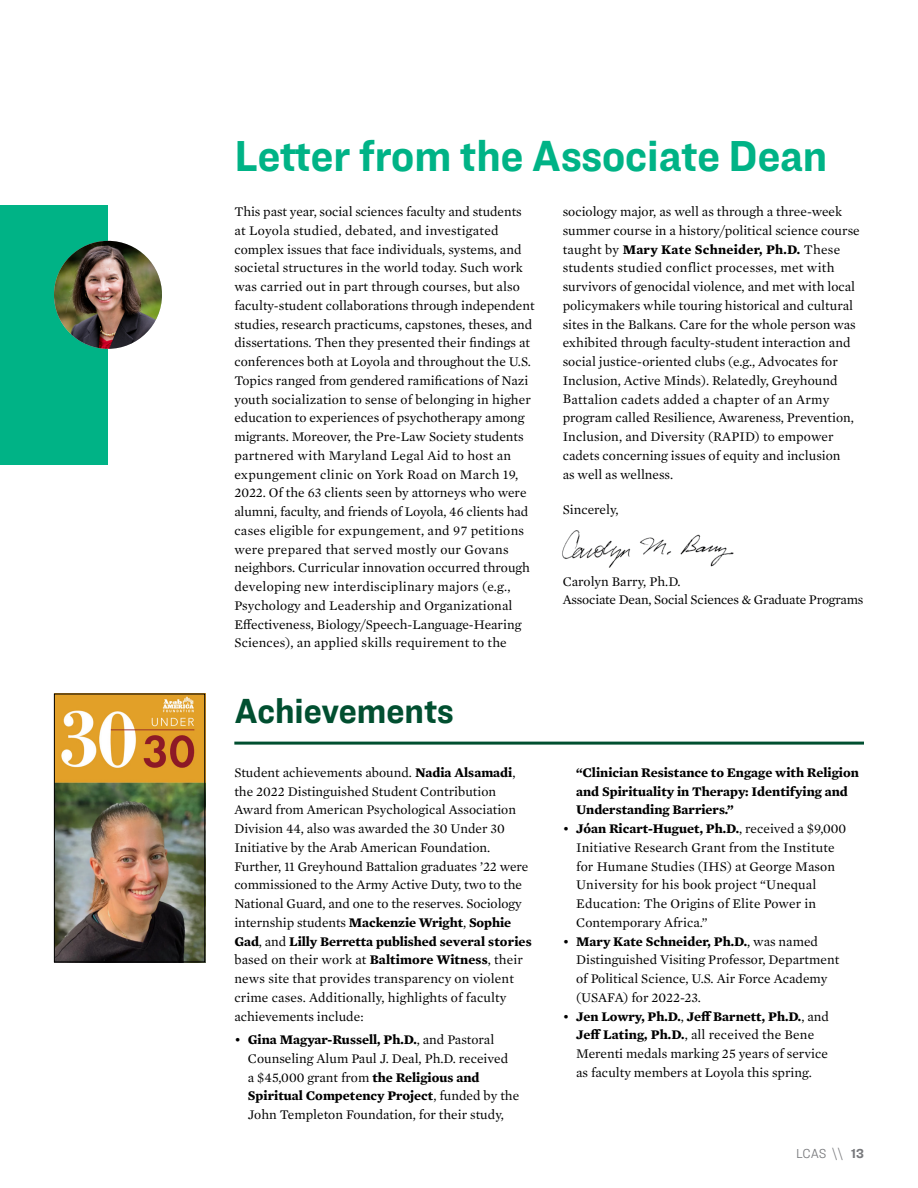
<style>
.page{position:relative;width:918px;height:1188px;background:#fff}
.page>*{position:absolute;margin:0;border:0;box-sizing:border-box;transform-origin:0 0}
.t1{font:700 45px "Ringside Narrow";color:#00b386}
.t2{font:700 36px "Ringside Narrow";color:#014f30}
.t3{font:13.5px/18.8px "Mercury Text G1";color:#000}
.t4{font:700 13.5px/18.8px "Mercury Text G1";color:#000}
.t5{font:300 13.5px "Ringside Narrow";color:#77787b}
.s1{font-weight:700}
</style>
<div class="page">
<div style="left:0;top:205px;width:108px;height:259px;background:#00b386"></div>
<hr style="left:234px;top:742px;width:630px;height:3px;background:#014f30">
<img style="left:562px;top:530px;width:172px;height:38px">
<img style="left:54px;top:241px;width:108px;height:108px;border-radius:54px">
<img style="left:56px;top:696px;width:147px;height:264px">
<div style="left:54px;top:694px;width:151px;height:268px;border:1px solid #000"></div>
<p class="t1" style="left:234px;top:123px;width:594px">Letter from the Associate Dean</p>
<p class="t3" style="left:234px;top:201px;width:302px">This past year, social sciences faculty and students at Loyola studied, debated, and investigated complex issues that face individuals, systems, and societal structures in the world today. Such work was carried out in part through courses, but also faculty-student collaborations through independent studies, research practicums, capstones, theses, and dissertations. Then they presented their findings at conferences both at Loyola and throughout the U.S.<br>Topics ranged from gendered ramifications of Nazi youth socialization to sense of belonging in higher education to experiences of psychotherapy among migrants. Moreover, the Pre-Law Society students partnered with Maryland Legal Aid to host an expungement clinic on York Road on March 19, 2022. Of the 63 clients seen by attorneys who were alumni, faculty, and friends of Loyola, 46 clients had cases eligible for expungement, and 97 petitions were prepared that served mostly our Govans neighbors. Curricular innovation occurred through developing new interdisciplinary majors (e.g., Psychology and Leadership and Organizational Effectiveness, Biology/Speech-Language-Hearing Sciences), an applied skills requirement to the</p>
<p class="t3" style="left:563px;top:201px;width:299px">sociology major, as well as through a three-week summer course in a history/political science course taught by <span class="s1">Mary Kate Schneider, Ph.D.</span> These students studied conflict processes, met with survivors of genocidal violence, and met with local policymakers while touring historical and cultural sites in the Balkans. Care for the whole person was exhibited through faculty-student interaction and social justice-oriented clubs (e.g., Advocates for Inclusion, Active Minds). Relatedly, Greyhound Battalion cadets added a chapter of an Army program called Resilience, Awareness, Prevention, Inclusion, and Diversity (RAPID) to empower cadets concerning issues of equity and inclusion<br>as well as wellness.</p>
<p class="t3" style="left:563px;top:499px;width:58px">Sincerely,</p>
<p class="t3" style="left:563px;top:571px;width:119px">Carolyn Barry, Ph.D.</p>
<p class="t3" style="left:563px;top:589px;width:302px">Associate Dean, Social Sciences &amp; Graduate Programs</p>
<p class="t2" style="left:234px;top:684px;width:221px">Achievements</p>
<p class="t3" style="left:234px;top:762px;width:299px">Student achievements abound. <span class="s1">Nadia Alsamadi</span>, the 2022 Distinguished Student Contribution Award from American Psychological Association Division 44, also was awarded the 30 Under 30<br>Initiative by the Arab American Foundation.<br>Further, 11 Greyhound Battalion graduates ’22 were commissioned to the Army Active Duty, two to the National Guard, and one to the reserves. Sociology internship students <span class="s1">Mackenzie Wright</span>, <span class="s1">Sophie Gad</span>, and <span class="s1">Lilly Berretta published several stories </span>based on their work at <span class="s1">Baltimore Witness</span>, their news site that provides transparency on violent crime cases. Additionally, highlights of faculty achievements include:</p>
<p class="t3" style="left:248px;top:1029px;width:273px;text-indent:-14px">• <span class="s1">Gina Magyar-Russell, Ph.D.</span>, and Pastoral Counseling Alum Paul J. Deal, Ph.D. received<br>a $45,000 grant from <span class="s1">the Religious and Spiritual Competency Project</span>, funded by the John Templeton Foundation, for their study,</p>
<p class="t4" style="left:576px;top:762px;width:284px">“Clinician Resistance to Engage with Religion and Spirituality in Therapy: Identifying and<br>Understanding Barriers.”</p>
<p class="t3" style="left:576px;top:819px;width:272px;text-indent:-14px">• <span class="s1">Jóan Ricart-Huguet, Ph.D.</span>, received a $9,000<br>Initiative Research Grant from the Institute for Humane Studies (IHS) at George Mason University for his book project “Unequal Education: The Origins of Elite Power in Contemporary Africa.”</p>
<p class="t3" style="left:576px;top:931px;width:265px;text-indent:-14px">• <span class="s1">Mary Kate Schneider, Ph.D.</span>, was named Distinguished Visiting Professor, Department of Political Science, U.S. Air Force Academy (USAFA) for 2022-23.</p>
<p class="t3" style="left:576px;top:1006px;width:254px;text-indent:-14px">• <span class="s1">Jen Lowry, Ph.D.</span>, <span class="s1">Jeff Barnett, Ph.D.</span>, and <span class="s1">Jeff Lating, Ph.D.</span>, all received the Bene Merenti medals marking 25 years of service as faculty members at Loyola this spring.</p>
<p class="t5" style="left:796px;top:1145px;width:69px">LCAS \\ <span class="s1">13</span></p>
</div>
